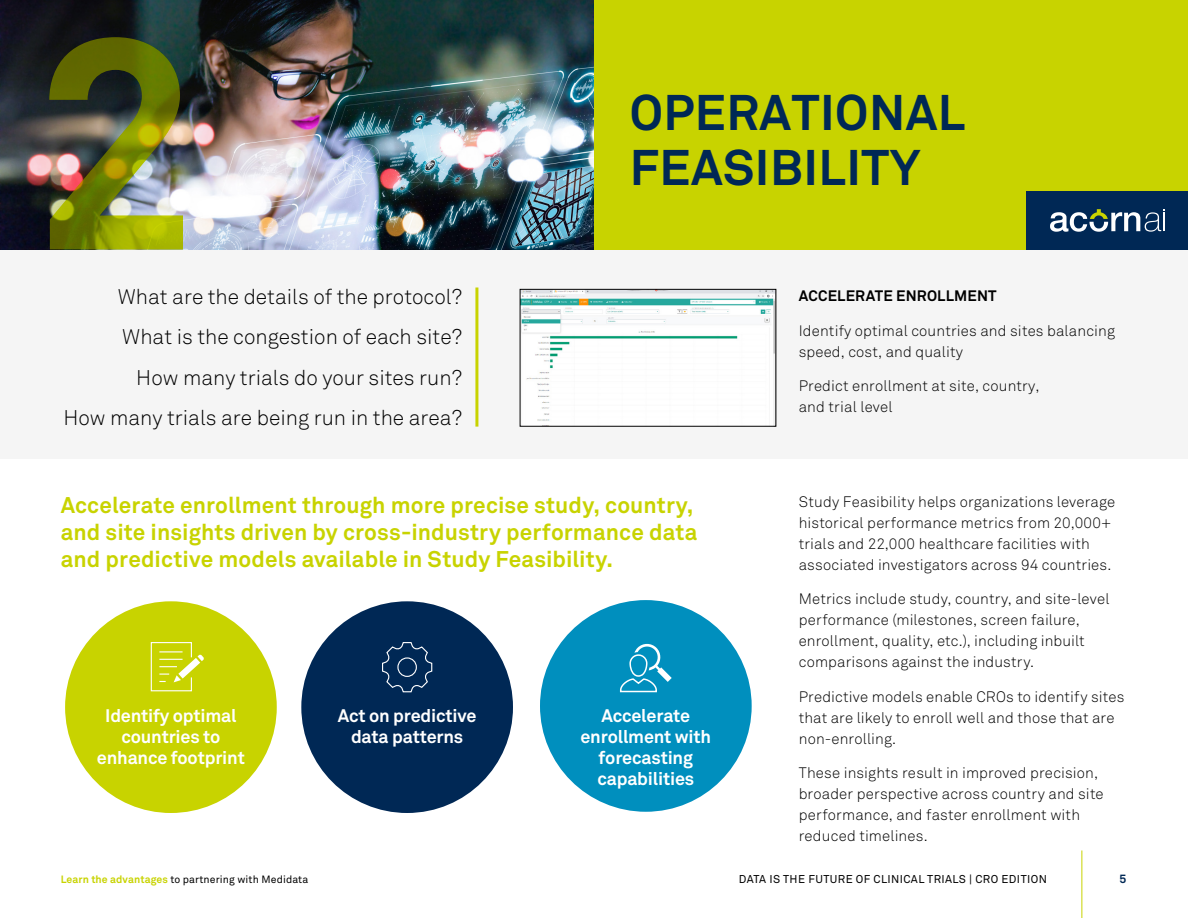
<style>
.page{position:relative;width:1188px;height:918px;background:#fff}
.page>*{position:absolute;margin:0;border:0;box-sizing:border-box;transform-origin:0 0}
.t1{font:700 299.85px "Akkurat Std";color:#c8d300}
.t2{font:700 49.5px/55.5px "Akkurat Std";letter-spacing:.01em;color:#002855}
.t3{font:700 22.5px/27px "Akkurat Std";letter-spacing:.005em;color:#c8d300}
.t4{font:300 21px/40.5px "Akkurat Std";color:#000;text-align:right}
.t5{font:700 18px/21px "Akkurat Std";letter-spacing:-.01em;color:#fff;text-align:center}
.t6{font:300 15px/21px "Akkurat Std";letter-spacing:.01em;color:#000}
.t7{font:700 15px "Akkurat Std";letter-spacing:.01em;color:#000}
.t8{font:700 12px "Akkurat Std";color:#002855}
.t9{font:11.25px "Akkurat Std";letter-spacing:.035em;color:#000}
.t10{font:10.5px "Akkurat Std";letter-spacing:.01em;color:#000}
.s1{font-weight:700;color:#c8d300}
</style>
<div class="page">
<div style="left:0;top:199px;width:1188px;height:260px;background:#f5f5f5"></div>
<img style="left:0;top:0;width:594px;height:249px">
<div style="left:594px;top:0;width:594px;height:249px;background:#c8d300"></div>
<div style="left:65px;top:601px;width:212px;height:212px;background:#c8d300;border-radius:50%"></div>
<div style="left:540px;top:600px;width:212px;height:212px;background:#008fbe;border-radius:50%"></div>
<div style="left:301px;top:601px;width:212px;height:212px;background:#002855;border-radius:50%"></div>
<svg style="left:150px;top:642px;width:54px;height:50px"></svg>
<svg style="left:382px;top:642px;width:51px;height:51px"></svg>
<svg style="left:619px;top:643px;width:53px;height:50px"></svg>
<hr style="left:475px;top:288px;width:3px;height:139px;background:#c8d300">
<img style="left:522px;top:291px;width:252px;height:130px">
<div style="left:520px;top:289px;width:256px;height:138px;border:1px solid #000"></div>
<div style="left:1027px;top:191px;width:161px;height:58px;background:#002855"></div>
<svg style="left:1050px;top:209px;width:115px;height:23px"></svg>
<hr style="left:1082px;top:850px;width:1px;height:68px;background:#c8d300">
<h1 class="t1" style="left:31px;top:-41px;width:172px">2</h1>
<h3 class="t4" style="left:63px;top:276px;width:400px">What are the details of the protocol?<br>What is the congestion of each site?<br>How many trials do your sites run?<br>How many trials are being run in the area?</h3>
<h2 class="t2" style="left:630px;top:84px;width:337px">OPERATIONAL<br>FEASIBILITY</h2>
<p class="t7" style="left:799px;top:287px;width:199px">ACCELERATE ENROLLMENT</p>
<p class="t6" style="left:799px;top:320px;width:318px">Identify optimal countries and sites balancing speed, cost, and quality</p>
<p class="t6" style="left:799px;top:376px;width:242px">Predict enrollment at site, country, and trial level</p>
<h3 class="t3" style="left:61px;top:491px;width:638px">Accelerate enrollment through more precise study, country, and site insights driven by cross-industry performance data and predictive models available in Study Feasibility.</h3>
<p class="t5" style="left:97px;top:705px;width:149px">Identify optimal countries to enhance footprint</p>
<p class="t5" style="left:580px;top:705px;width:132px">Accelerate enrollment with forecasting capabilities</p>
<p class="t5" style="left:338px;top:705px;width:140px">Act on predictive data patterns</p>
<p class="t10" style="left:61px;top:873px;width:249px"><span class="s1">Learn the advantages</span> to partnering with Medidata</p>
<p class="t6" style="left:799px;top:491px;width:318px">Study Feasibility helps organizations leverage historical performance metrics from 20,000+ trials and 22,000 healthcare facilities with associated investigators across 94 countries.</p>
<p class="t6" style="left:799px;top:589px;width:312px">Metrics include study, country, and site-level performance (milestones, screen failure, enrollment, quality, etc.), including inbuilt comparisons against the industry.</p>
<p class="t6" style="left:799px;top:686px;width:327px">Predictive models enable CROs to identify sites that are likely to enroll well and those that are non-enrolling.</p>
<p class="t6" style="left:799px;top:763px;width:306px">These insights result in improved precision, broader perspective across country and site performance, and faster enrollment with reduced timelines.</p>
<p class="t9" style="left:739px;top:873px;width:310px">DATA IS THE FUTURE OF CLINICAL TRIALS | CRO EDITION</p>
<p class="t8" style="left:1120px;top:871px;width:8px">5</p>
</div>
